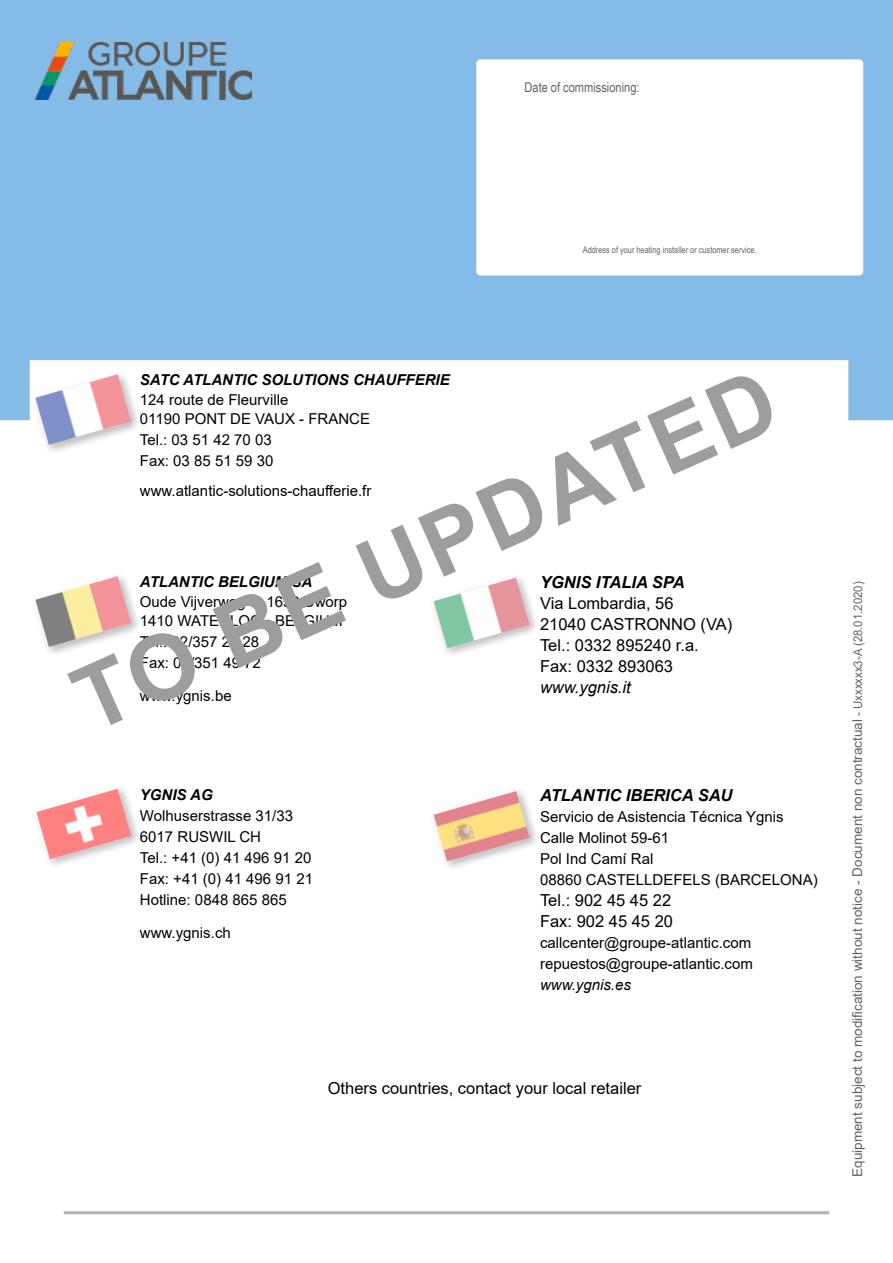
<style>
.page{position:relative;width:893px;height:1263px;background:#fff}
.page>*{position:absolute;margin:0;border:0;box-sizing:border-box;transform-origin:0 0}
.t1{font:700 90px "Arial";color:#9d9d9c}
.t2{font:16.5px/21px "Arial";color:#000}
.t3{font:italic 700 16.5px "Arial";color:#000}
.t4{font:italic 16.5px "Arial";color:#000}
.t5{font:15px/21px "Arial";color:#000}
.t6{font:italic 700 15px "Arial";color:#000}
.t7{font:italic 15px "Arial";color:#000}
.t8{font:13.5px "Arial";color:#646363}
.t9{font:13.5px "Arial Narrow";color:#646363}
.t10{font:9px "Arial Narrow";color:#646363}
.s1{font-size:12px}
</style>
<div class="page">
<svg style="left:0;top:0;width:893px;height:420px;fill:#85bce7"></svg>
<div style="left:476px;top:59px;width:387px;height:216px;background:#fff;border-radius:4px"></div>
<svg style="left:24px;top:362px;width:119px;height:89px"></svg>
<img style="left:35px;top:374px;width:96px;height:71px">
<svg style="left:47px;top:599px;width:91px;height:54px"></svg>
<img style="left:35px;top:576px;width:96px;height:71px">
<img style="left:35px;top:42px;width:216px;height:57px">
<svg style="left:48px;top:788px;width:90px;height:77px"></svg>
<img style="left:36px;top:789px;width:95px;height:70px">
<svg style="left:445px;top:577px;width:91px;height:77px"></svg>
<img style="left:434px;top:578px;width:95px;height:70px">
<svg style="left:433px;top:811px;width:103px;height:57px"></svg>
<img style="left:434px;top:791px;width:95px;height:70px">
<hr style="left:64px;top:1211px;width:765px;height:3px;background:#b3b3b3">
<p class="t9" style="left:524px;top:77px;width:117px">Date of commissioning:</p>
<p class="t10" style="left:583px;top:243px;width:175px">Address of your heating installer or customer service.</p>
<h1 class="t1" style="left:53px;top:647px;width:760px;rotate:-24deg">TO BE UPDATED</h1>
<p class="t6" style="left:140px;top:370px;width:311px">SATC ATLANTIC SOLUTIONS CHAUFFERIE</p>
<p class="t5" style="left:140px;top:390px;width:232px;line-height:19.5px">124 route de Fleurville<br>01190 PONT DE VAUX - FRANCE</p>
<p class="t5" style="left:140px;top:429px;width:135px">Tel.: 03 51 42 70 03<br>Fax: 03 85 51 59 30</p>
<p class="t5" style="left:140px;top:480px;width:233px">www.atlantic-solutions-chaufferie.fr</p>
<p class="t3" style="left:540px;top:571px;width:146px">YGNIS ITALIA SPA</p>
<p class="t2" style="left:540px;top:593px;width:194px">Via Lombardia, 56<br>21040 CASTRONNO (VA)<br>Tel.: 0332 895240 r.a.<br>Fax: 0332 893063</p>
<p class="t4" style="left:540px;top:677px;width:92px">www.ygnis.it</p>
<p class="t6" style="left:140px;top:572px;width:174px">ATLANTIC BELGIUM SA</p>
<p class="t5" style="left:140px;top:591px;width:209px;line-height:19.5px">Oude Vijverweg 6, 1653 Dworp<br>1410 WATERLOO - BELGIUM</p>
<p class="t5" style="left:140px;top:631px;width:122px">Tel.: 02/357 28 28<br>Fax: 02/351 49 72</p>
<p class="t5" style="left:140px;top:685px;width:93px">www.ygnis.be</p>
<p class="t6" style="left:140px;top:784px;width:74px">YGNIS AG</p>
<p class="t5" style="left:140px;top:805px;width:175px">Wolhuserstrasse 31/33<br>6017 RUSWIL CH<br>Tel.: +41 (0) 41 496 91 20<br>Fax: +41 (0) 41 496 91 21<br>Hotline: 0848 865 865</p>
<p class="t5" style="left:140px;top:922px;width:92px">www.ygnis.ch</p>
<p class="t3" style="left:540px;top:784px;width:194px">ATLANTIC IBERICA SAU</p>
<p class="t5" style="left:540px;top:806px;width:279px">Servicio de Asistencia Técnica Ygnis<br>Calle Molinot 59-61<br>Pol Ind Camí Ral<br>08860 CASTELLDEFELS (BARCELONA)</p>
<p class="t2" style="left:540px;top:889px;width:135px">Tel.: 902 45 45 22<br>Fax: 902 45 45 20</p>
<p class="t5" style="left:540px;top:932px;width:214px">callcenter@groupe-atlantic.com repuestos@groupe-atlantic.com</p>
<p class="t7" style="left:540px;top:975px;width:92px">www.ygnis.es</p>
<p class="t2" style="left:328px;top:1077px;width:315px">Others countries, contact your local retailer</p>
<p class="t8" style="left:848px;top:1177px;width:597px;rotate:-90deg">Equipment subject to modification without notice - Document non contractual <span class="s1">- Uxxxxxx3-A (28.01.2020)</span></p>
</div>
